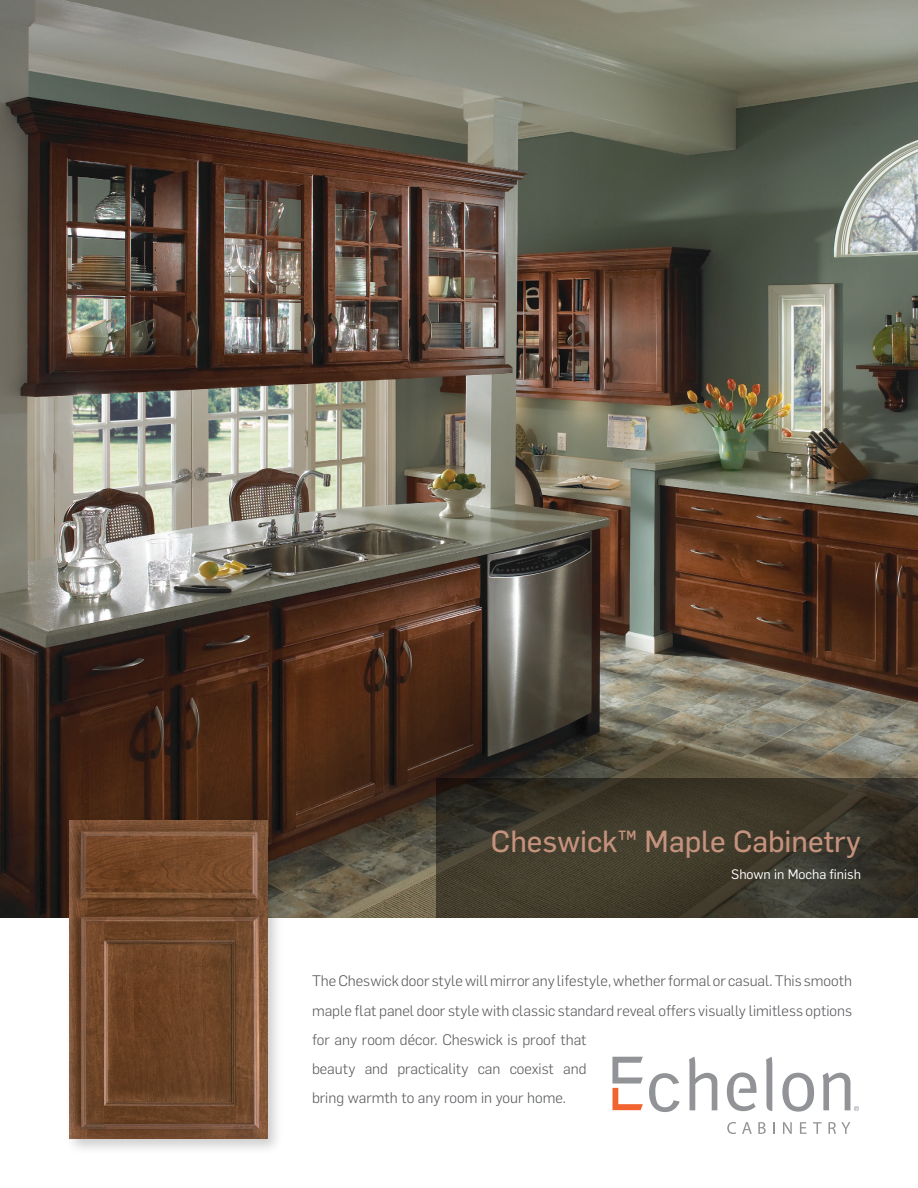
<style>
.page{position:relative;width:918px;height:1188px;background:#fff}
.page>*{position:absolute;margin:0;border:0;box-sizing:border-box;transform-origin:0 0}
.t1{font:30px "Flama Basic";color:#c5927e}
.t2{font:300 15px/29.2px "Flama";color:#57585a}
.t3{font:13.5px "Flama";color:#fff}
</style>
<div class="page">
<img style="left:0;top:0;width:918px;height:918px">
<svg style="left:436px;top:779px;width:482px;height:139px;background:#3c372a"></svg>
<div style="left:65px;top:815px;width:219px;height:340px;background:#040503;opacity:.2"></div>
<img style="left:69px;top:820px;width:198px;height:318px">
<svg style="left:782px;top:1073px;width:32px;height:39px"></svg>
<svg style="left:727px;top:1072px;width:30px;height:39px"></svg>
<svg style="left:689px;top:1057px;width:28px;height:53px"></svg>
<svg style="left:766px;top:1057px;width:6px;height:54px"></svg>
<svg style="left:649px;top:1073px;width:31px;height:39px"></svg>
<svg style="left:727px;top:1122px;width:9px;height:12px"></svg>
<svg style="left:742px;top:1122px;width:10px;height:12px"></svg>
<svg style="left:758px;top:1122px;width:8px;height:12px"></svg>
<svg style="left:773px;top:1122px;width:2px;height:12px"></svg>
<svg style="left:783px;top:1122px;width:9px;height:12px"></svg>
<svg style="left:800px;top:1122px;width:7px;height:12px"></svg>
<svg style="left:813px;top:1122px;width:9px;height:12px"></svg>
<svg style="left:828px;top:1122px;width:22px;height:12px"></svg>
<svg style="left:612px;top:1057px;width:31px;height:53px"></svg>
<svg style="left:823px;top:1073px;width:36px;height:38px"></svg>
<p class="t1" style="left:491px;top:821px;width:372px">Cheswick™ Maple Cabinetry</p>
<p class="t3" style="left:731px;top:865px;width:131px">Shown in Mocha finish</p>
<p class="t2" style="left:312px;top:965px;width:542px">The Cheswick door style will mirror any lifestyle, whether formal or casual. This smooth maple flat panel door style with classic standard reveal offers visually limitless options for any room décor. Cheswick is proof that<br>beauty and practicality can coexist and<br>bring warmth to any room in your home.</p>
</div>
